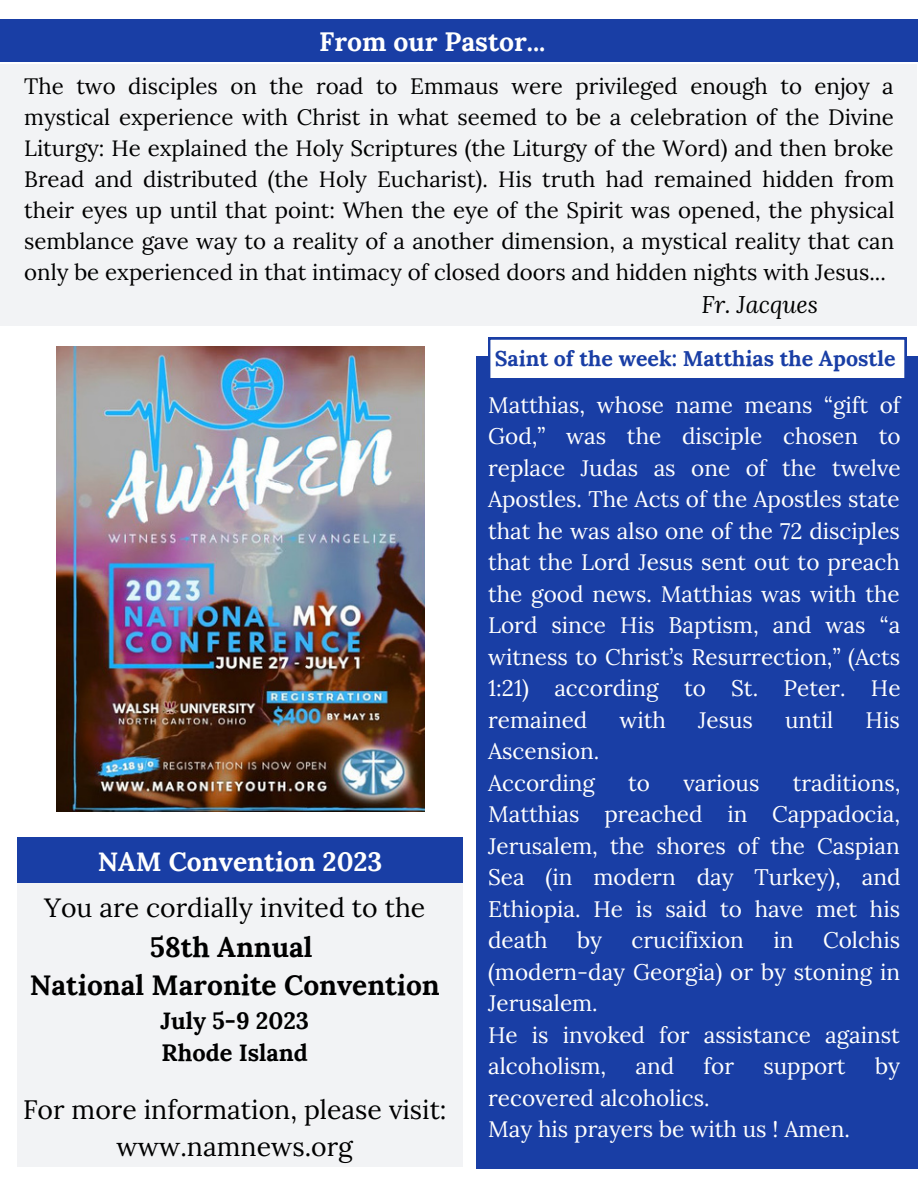
<style>
.page{position:relative;width:918px;height:1188px;background:#fff}
.page>*{position:absolute;margin:0;border:0;box-sizing:border-box;transform-origin:0 0}
.t1{font:700 28.05px/38.2px "Lora";color:#000;text-align:center}
.t2{font:26.55px/37.2px "Lora";color:#000;text-align:center}
.t3{font:700 26.55px "Lora";color:#fffffe}
.t4{font:italic 23.85px "Lora";color:#000}
.t5{font:700 23.55px/32.7px "Lora";color:#000}
.t6{font:22.5px/31.5px "Lora";color:#fffffe}
.t7{font:22.2px/31px "Lora";color:#000;text-align:justify}
.t8{font:700 21.3px "Lora";color:#193ea5}
</style>
<div class="page">
<div style="left:476px;top:356px;width:442px;height:812px;background:#193ea5"></div>
<div style="left:0;top:65px;width:917px;height:261px;background:#f2f3f5"></div>
<div style="left:0;top:20px;width:917px;height:42px;background:#193ea5"></div>
<img style="left:56px;top:346px;width:368px;height:465px">
<div style="left:488px;top:338px;width:419px;height:40px;background:#fffffe"></div>
<div style="left:17px;top:837px;width:446px;height:48px;background:#193ea5"></div>
<div style="left:17px;top:884px;width:446px;height:282px;background:#f2f3f5"></div>
<p class="t3" style="left:319px;top:25px;width:228px">From our Pastor...</p>
<p class="t7" style="left:24px;top:70px;width:872px">The two disciples on the road to Emmaus were privileged enough to enjoy a mystical experience with Christ in what seemed to be a celebration of the Divine Liturgy: He explained the Holy Scriptures (the Liturgy of the Word) and then broke Bread and distributed (the Holy Eucharist). His truth had remained hidden from their eyes up until that point: When the eye of the Spirit was opened, the physical semblance gave way to a reality of a another dimension, a mystical reality that can only be experienced in that intimacy of closed doors and hidden nights with Jesus...</p>
<p class="t4" style="left:701px;top:288px;width:118px">Fr. Jacques</p>
<p class="t8" style="left:495px;top:344px;width:402px">Saint of the week: Matthias the Apostle</p>
<p class="t3" style="left:98px;top:844px;width:286px">NAM Convention 2023</p>
<p class="t2" style="left:44px;top:889px;width:383px">You are cordially invited to the</p>
<p class="t1" style="left:30px;top:927px;width:411px">58th Annual<br>National Maronite Convention</p>
<p class="t5" style="left:160px;top:1004px;width:150px">July 5-9 2023<br>Rhode Island</p>
<p class="t2" style="left:23px;top:1090px;width:425px">For more information, please visit: www.namnews.org</p>
<p class="t6" style="left:488px;top:389px;width:414px;text-align:justify">Matthias, whose name means “gift of God,” was the disciple chosen to replace Judas as one of the twelve Apostles. The Acts of the Apostles state that he was also one of the 72 disciples that the Lord Jesus sent out to preach the good news. Matthias was with the Lord since His Baptism, and was “a witness to Christ’s Resurrection,” (Acts 1:21) according to St. Peter. He remained</p>
<p class="t6" style="left:620px;top:704px;width:48px">with</p>
<p class="t6" style="left:698px;top:704px;width:56px">Jesus</p>
<p class="t6" style="left:785px;top:704px;width:50px">until</p>
<p class="t6" style="left:866px;top:704px;width:36px">His</p>
<p class="t6" style="left:488px;top:735px;width:113px">Ascension.<br>According</p>
<p class="t6" style="left:488px;top:767px;width:414px;text-align:justify;text-indent:305px">traditions, Matthias preached in Cappadocia, Jerusalem, the shores of the Caspian Sea (in modern day Turkey), and Ethiopia. He is said to have met his death</p>
<p class="t6" style="left:628px;top:767px;width:23px">to</p>
<p class="t6" style="left:683px;top:767px;width:78px">various</p>
<p class="t6" style="left:577px;top:924px;width:26px">by</p>
<p class="t6" style="left:632px;top:924px;width:114px">crucifixion</p>
<p class="t6" style="left:774px;top:924px;width:21px">in</p>
<p class="t6" style="left:488px;top:924px;width:414px;text-indent:335px">Colchis (modern-day Georgia) or by stoning in<br>Jerusalem.<br>He is invoked for assistance against alcoholism,</p>
<p class="t6" style="left:636px;top:1050px;width:40px">and</p>
<p class="t6" style="left:704px;top:1050px;width:32px">for</p>
<p class="t6" style="left:763px;top:1050px;width:84px">support</p>
<p class="t6" style="left:875px;top:1050px;width:26px">by</p>
<p class="t6" style="left:488px;top:1082px;width:363px">recovered alcoholics.<br>May his prayers be with us ! Amen.</p>
</div>
